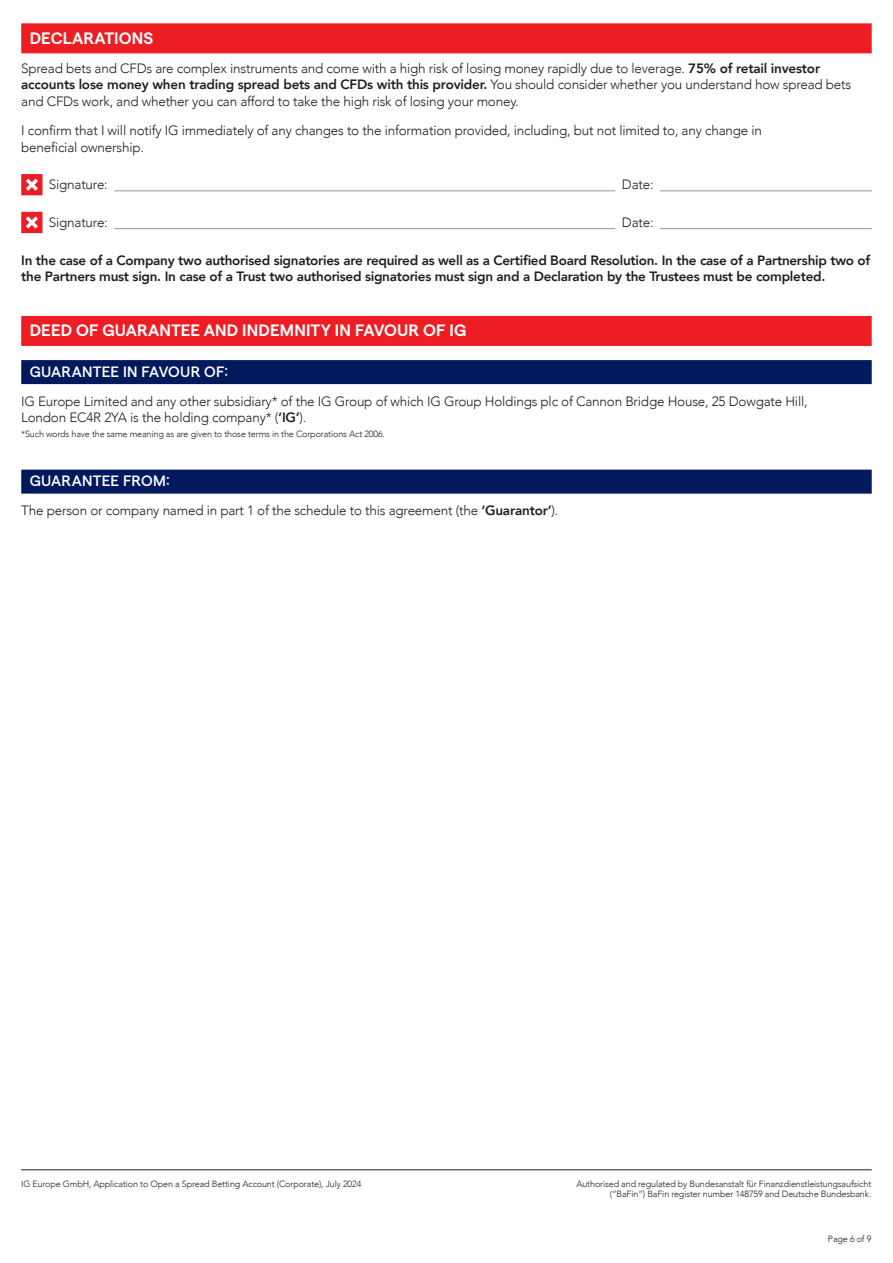
<style>
.page{position:relative;width:893px;height:1263px;background:#fff}
.page>*{position:absolute;margin:0;border:0;box-sizing:border-box;transform-origin:0 0}
.section_title__1_line__RB{font:600 16.5px "Matter IGTF";letter-spacing:.01em;color:#fff}
.sub_title__level_1__RB{font:500 15px "Matter IGTF";letter-spacing:.015em;color:#fff}
.body_text__before_sub_title_form_text{font:300 13.5px/16.5px "Avenir";letter-spacing:-.015em;color:#231f20}
.body_text{font:800 13.5px/16.5px "Avenir";letter-spacing:-.02em;color:#231f20}
.body_text-2{font:300 13.5px/16.5px "Avenir";letter-spacing:-.015em;color:#231f20}
.form_text{font:300 13.5px "Avenir";letter-spacing:-.015em;color:#231f20}
.smallprint__before_sub_title_form_text{font:300 9px/10.5px "Avenir";letter-spacing:-.015em;color:#231f20;text-align:right}
.s1{font-weight:800}
</style>
<div class="page">
<hr style="left:21px;top:1169px;width:851px;height:1px;background:#231f20">
<div style="left:21px;top:23px;width:851px;height:30px;background:#ee1d23"></div>
<hr style="left:114px;top:191px;width:501px;height:1px;background:#939598">
<hr style="left:660px;top:191px;width:212px;height:1px;background:#939598">
<hr style="left:114px;top:228px;width:501px;height:1px;background:#939598">
<hr style="left:660px;top:228px;width:212px;height:1px;background:#939598">
<div style="left:21px;top:316px;width:851px;height:30px;background:#ee1d23"></div>
<div style="left:21px;top:360px;width:851px;height:24px;background:#02195d"></div>
<div style="left:21px;top:470px;width:851px;height:24px;background:#02195d"></div>
<svg style="left:21px;top:174px;width:22px;height:21px"></svg>
<svg style="left:21px;top:212px;width:22px;height:21px"></svg>
<p class="section_title__1_line__RB" style="left:30px;top:26px;width:125px">DECLARATIONS</p>
<p class="body_text__before_sub_title_form_text" style="left:21px;top:60px;width:831px">Spread bets and CFDs are complex instruments and come with a high risk of losing money rapidly due to leverage. <span class="s1">75% of retail investor accounts lose money when trading spread bets and CFDs with this provider.</span> You should consider whether you understand how spread bets and CFDs work, and whether you can afford to take the high risk of losing your money.</p>
<p class="body_text__before_sub_title_form_text" style="left:21px;top:122px;width:742px">I confirm that I will notify IG immediately of any changes to the information provided, including, but not limited to, any change in beneficial ownership.</p>
<p class="form_text" style="left:49px;top:177px;width:60px">Signature:</p>
<p class="form_text" style="left:622px;top:177px;width:33px">Date:</p>
<p class="form_text" style="left:49px;top:214px;width:60px">Signature:</p>
<p class="form_text" style="left:622px;top:214px;width:33px">Date:</p>
<p class="body_text" style="left:21px;top:252px;width:850px">In the case of a Company two authorised signatories are required as well as a Certified Board Resolution. In the case of a Partnership two of the Partners must sign. In case of a Trust two authorised signatories must sign and a Declaration by the Trustees must be completed.</p>
<p class="section_title__1_line__RB" style="left:30px;top:318px;width:438px">DEED OF GUARANTEE AND INDEMNITY IN FAVOUR OF IG</p>
<p class="sub_title__level_1__RB" style="left:30px;top:360px;width:200px">GUARANTEE IN FAVOUR OF:</p>
<p class="body_text-2" style="left:21px;top:393px;width:788px">IG Europe Limited and any other subsidiary* of the IG Group of which IG Group Holdings plc of Cannon Bridge House, 25 Dowgate Hill,<br>London EC4R 2YA is the holding company* (<span class="s1">‘IG’</span>).</p>
<p class="smallprint__before_sub_title_form_text" style="left:21px;top:429px;width:365px">*Such words have the same meaning as are given to those terms in the Corporations Act 2006.</p>
<p class="sub_title__level_1__RB" style="left:30px;top:470px;width:142px">GUARANTEE FROM:</p>
<p class="body_text-2" style="left:21px;top:503px;width:539px">The person or company named in part 1 of the schedule to this agreement (the <span class="s1">‘Guarantor’</span>).</p>
<p class="smallprint__before_sub_title_form_text" style="left:21px;top:1178px;width:342px">IG Europe GmbH, Application to Open a Spread Betting Account (Corporate), July 2024</p>
<p class="smallprint__before_sub_title_form_text" style="left:576px;top:1178px;width:296px">Authorised and regulated by Bundesanstalt für Finanzdienstleistungsaufsicht (“BaFin”) BaFin register number 148759 and Deutsche Bundesbank.</p>
<p class="smallprint__before_sub_title_form_text" style="left:828px;top:1233px;width:45px">Page 6 of 9</p>
</div>
